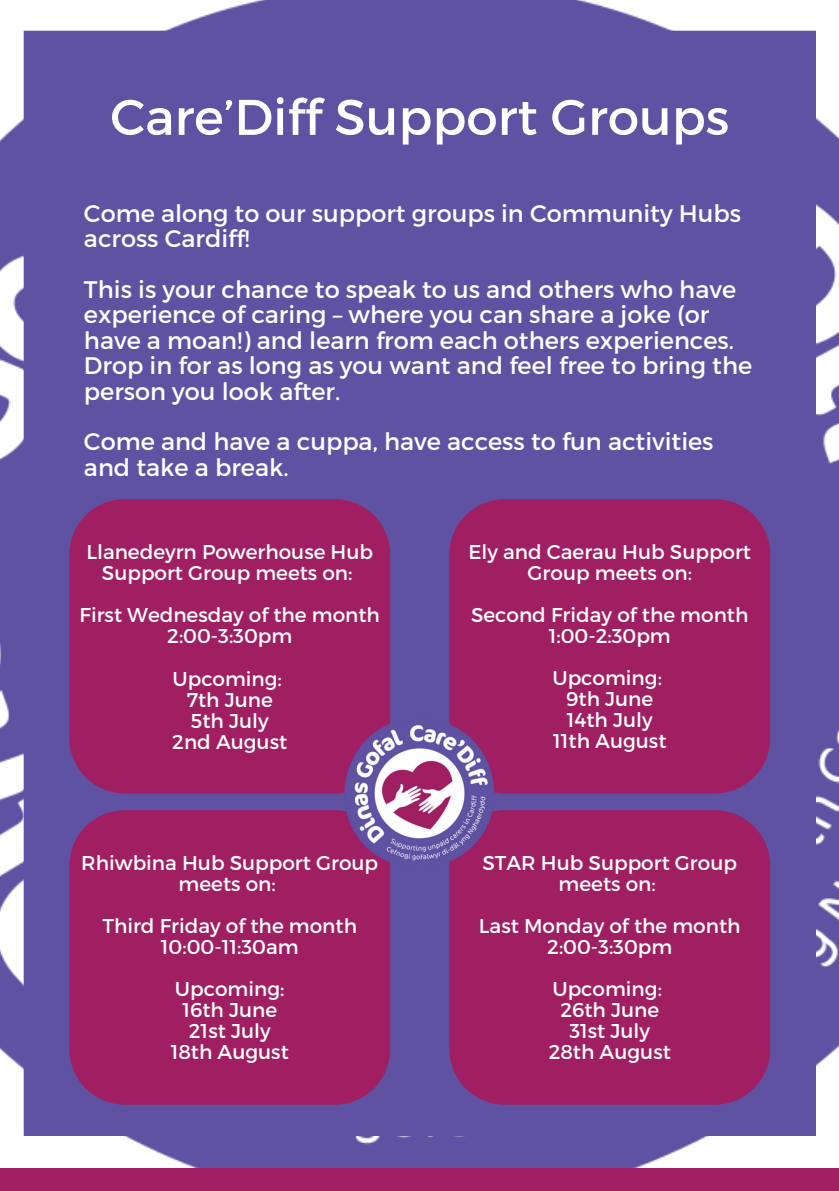
<style>
.page{position:relative;width:839px;height:1191px;background:#fff}
.page>*{position:absolute;margin:0;border:0;box-sizing:border-box;transform-origin:0 0}
.t1{font:50px "Montserrat";color:#fff}
.t2{font:24px/25.4px "Montserrat";color:#fff}
.t3{font:20px/21px "Montserrat";color:#fff;text-align:center}
</style>
<div class="page">
<img style="left:0;top:0;width:838px;height:1168px">
<div style="left:0;top:1168px;width:838px;height:23px;background:#9f1f62"></div>
<div style="left:24px;top:31px;width:791px;height:1105px;background:#5f52a2"></div>
<div style="left:69px;top:499px;width:321px;height:294px;background:#9f1f62"></div>
<div style="left:449px;top:499px;width:321px;height:294px;background:#9f1f62"></div>
<div style="left:69px;top:810px;width:321px;height:295px;background:#9f1f62"></div>
<div style="left:449px;top:810px;width:321px;height:295px;background:#9f1f62"></div>
<img style="left:344px;top:718px;width:151px;height:151px">
<p class="t1" style="left:110px;top:85px;width:620px">Care’Diff Support Groups</p>
<p class="t2" style="left:84px;top:199px;width:658px">Come along to our support groups in Community Hubs across Cardiff!</p>
<p class="t2" style="left:84px;top:276px;width:669px">This is your chance to speak to us and others who have experience of caring – where you can share a joke (or have a moan!) and learn from each others experiences.<br>Drop in for as long as you want and feel free to bring the person you look after.</p>
<p class="t2" style="left:84px;top:428px;width:631px">Come and have a cuppa, have access to fun activities and take a break.</p>
<p class="t3" style="left:86px;top:540px;width:288px">Llanedeyrn Powerhouse Hub<br>Support Group meets on:</p>
<p class="t3" style="left:80px;top:604px;width:302px">First Wednesday of the month<br>2:00-3:30pm</p>
<p class="t3" style="left:172px;top:667px;width:111px">Upcoming:</p>
<p class="t3" style="left:187px;top:688px;width:88px">7th June</p>
<p class="t3" style="left:191px;top:709px;width:79px">5th July</p>
<p class="t3" style="left:172px;top:731px;width:116px">2nd August</p>
<p class="t3" style="left:81px;top:852px;width:298px">Rhiwbina Hub Support Group meets on:</p>
<p class="t3" style="left:102px;top:915px;width:256px">Third Friday of the month<br>10:00-11:30am</p>
<p class="t3" style="left:175px;top:978px;width:111px">Upcoming:</p>
<p class="t3" style="left:182px;top:999px;width:96px">16th June</p>
<p class="t3" style="left:189px;top:1020px;width:83px">21st July</p>
<p class="t3" style="left:171px;top:1041px;width:120px">18th August</p>
<p class="t3" style="left:468px;top:541px;width:284px">Ely and Caerau Hub Support<br>Group meets on:</p>
<p class="t3" style="left:471px;top:604px;width:279px">Second Friday of the month<br>1:00-2:30pm</p>
<p class="t3" style="left:552px;top:667px;width:111px">Upcoming:</p>
<p class="t3" style="left:566px;top:688px;width:89px">9th June</p>
<p class="t3" style="left:566px;top:709px;width:87px">14th July</p>
<p class="t3" style="left:553px;top:730px;width:115px">11th August</p>
<p class="t3" style="left:482px;top:852px;width:256px">STAR Hub Support Group meets on:</p>
<p class="t3" style="left:479px;top:915px;width:263px">Last Monday of the month<br>2:00-3:30pm</p>
<p class="t3" style="left:552px;top:978px;width:111px">Upcoming:</p>
<p class="t3" style="left:560px;top:999px;width:100px">26th June</p>
<p class="t3" style="left:569px;top:1020px;width:82px">31st July</p>
<p class="t3" style="left:548px;top:1041px;width:124px">28th August</p>
</div>
